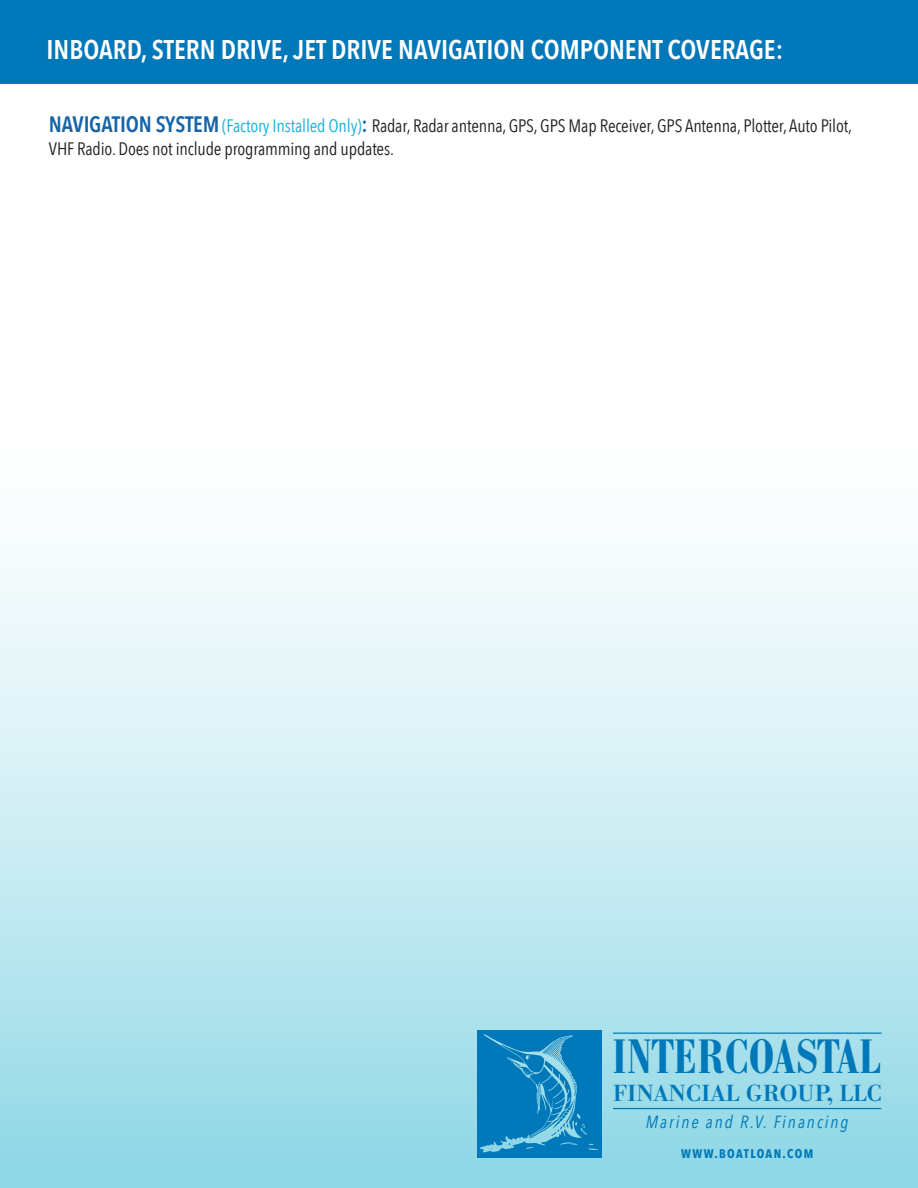
<style>
.page{position:relative;width:918px;height:1188px;background:#fff}
.page>*{position:absolute;margin:0;border:0;box-sizing:border-box;transform-origin:0 0}
.t1{font:500 condensed 47.55px "Bodoni BE";color:#0078b9}
.t2{font:600 27px "Avenir Next Condensed";color:#fff}
.t3{font:500 22.95px "Bodoni BE";letter-spacing:.02em;color:#0078b9}
.t4{font:18px/22.4px "Avenir Next Condensed";letter-spacing:-.01em;color:#231f20}
.t5{font:italic 17.55px "Avenir Next Condensed";letter-spacing:.11em;color:#0078b9}
.t6{font:700 12.45px "Avenir Next Condensed";letter-spacing:.11em;color:#0078b9}
.s1{font-weight:600;font-size:22.35px;color:#1563a8}
.s2{color:#13b0de}
</style>
<div class="page">
<div style="left:0;top:434px;width:918px;height:754px;background:linear-gradient(to bottom,#fff,#92d8e6)"></div>
<div style="left:0;top:0;width:918px;height:84px;background:#0078b9"></div>
<img style="left:478px;top:1031px;width:123px;height:127px">
<hr style="left:613px;top:1033px;width:269px;height:1px;background:#0078b9">
<hr style="left:613px;top:1108px;width:269px;height:1px;background:#0078b9">
<p class="t2" style="left:46px;top:27px;width:738px">INBOARD, STERN DRIVE, JET DRIVE NAVIGATION COMPONENT COVERAGE:</p>
<p class="t4" style="left:49px;top:114px;width:805px"><span class="s1">NAVIGATION SYSTEM</span> <span class="s2">(Factory Installed Only)</span><span class="s1">:</span> Radar, Radar antenna, GPS, GPS Map Receiver, GPS Antenna, Plotter, Auto Pilot,<br>VHF Radio. Does not include programming and updates.</p>
<h1 class="t1" style="left:613px;top:1030px;width:269px">INTERCOASTAL</h1>
<p class="t3" style="left:613px;top:1079px;width:270px">FINANCIAL GROUP, LLC</p>
<p class="t5" style="left:646px;top:1112px;width:204px">Marine and R.V. Financing</p>
<p class="t6" style="left:681px;top:1146px;width:134px">WWW.BOATLOAN.COM</p>
</div>
